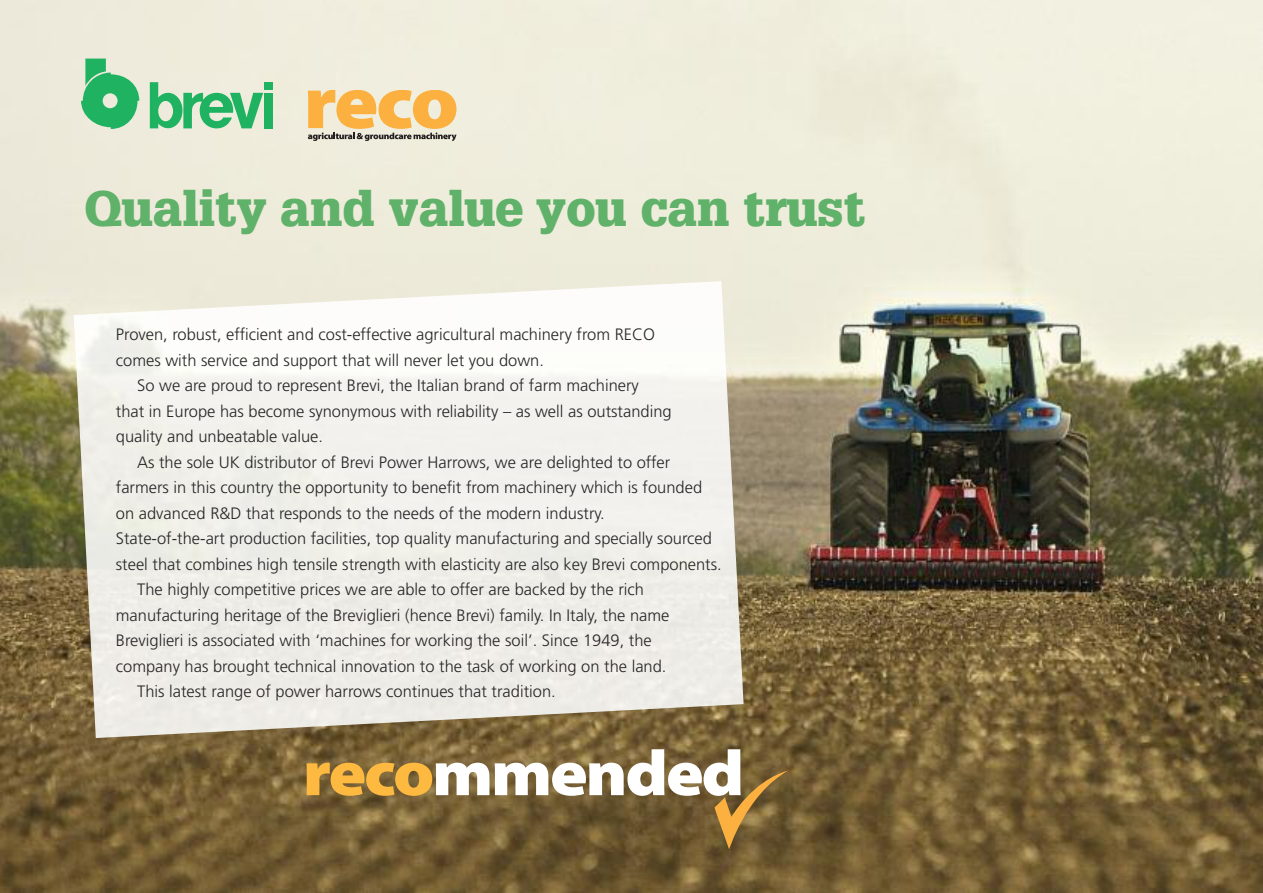
<style>
.page{position:relative;width:1263px;height:893px;background:#fff}
.page>*{position:absolute;margin:0;border:0;box-sizing:border-box;transform-origin:0 0}
.t1{font:64.65px "Myriad MM.830.600.";letter-spacing:-.035em;color:#fff;scale:1.09 1}
.t2{font:900 48.9px "Glypha";color:#60b169}
.t3{font:300 16.5px/25.5px "Frutiger LT";color:#272627}
.s1{color:#fdb940}
</style>
<div class="page">
<img style="left:0;top:0;width:1263px;height:893px">
<svg style="left:81px;top:59px;width:58px;height:70px;background:#68c68d"></svg>
<svg style="left:150px;top:82px;width:113px;height:46px;background:#87cf9f"></svg>
<div style="left:264px;top:93px;width:8px;height:35px;background:#1eb261"></div>
<div style="left:264px;top:82px;width:8px;height:8px;background:#1eb261"></div>
<svg style="left:308px;top:90px;width:148px;height:51px;background:#e8c181"></svg>
<img style="left:74px;top:281px;width:669px;height:457px">
<svg style="left:714px;top:770px;width:74px;height:79px;background:#896a34"></svg>
<h2 class="t2" style="left:84px;top:189px;width:783px">Quality and value you can trust</h2>
<p class="t3" style="left:116px;top:323px;width:541px">Proven, robust, efficient and cost-effective agricultural machinery from RECO comes with service and support that will never let you down.</p>
<p class="t3" style="left:116px;top:374px;width:557px;text-indent:21px">So we are proud to represent Brevi, the Italian brand of farm machinery<br>that in Europe has become synonymous with reliability – as well as outstanding quality and unbeatable value.</p>
<p class="t3" style="left:137px;top:451px;width:535px">As the sole UK distributor of Brevi Power Harrows, we are delighted to offer</p>
<p class="t3" style="left:116px;top:476px;width:588px">farmers in this country the opportunity to benefit from machinery which is founded</p>
<p class="t3" style="left:116px;top:502px;width:490px">on advanced R&amp;D that responds to the needs of the modern industry.</p>
<p class="t3" style="left:116px;top:527px;width:598px">State-of-the-art production facilities, top quality manufacturing and specially sourced</p>
<p class="t3" style="left:116px;top:553px;width:607px">steel that combines high tensile strength with elasticity are also key Brevi components.</p>
<p class="t3" style="left:137px;top:578px;width:508px">The highly competitive prices we are able to offer are backed by the rich</p>
<p class="t3" style="left:116px;top:604px;width:555px">manufacturing heritage of the Breviglieri (hence Brevi) family. In Italy, the name</p>
<p class="t3" style="left:116px;top:629px;width:537px">Breviglieri is associated with ‘machines for working the soil’. Since 1949, the</p>
<p class="t3" style="left:116px;top:655px;width:552px">company has brought technical innovation to the task of working on the land.</p>
<p class="t3" style="left:137px;top:680px;width:420px">This latest range of power harrows continues that tradition.</p>
<h1 class="t1" style="left:303px;top:749px;width:406px"><span class="s1">reco</span>mmended</h1>
</div>
